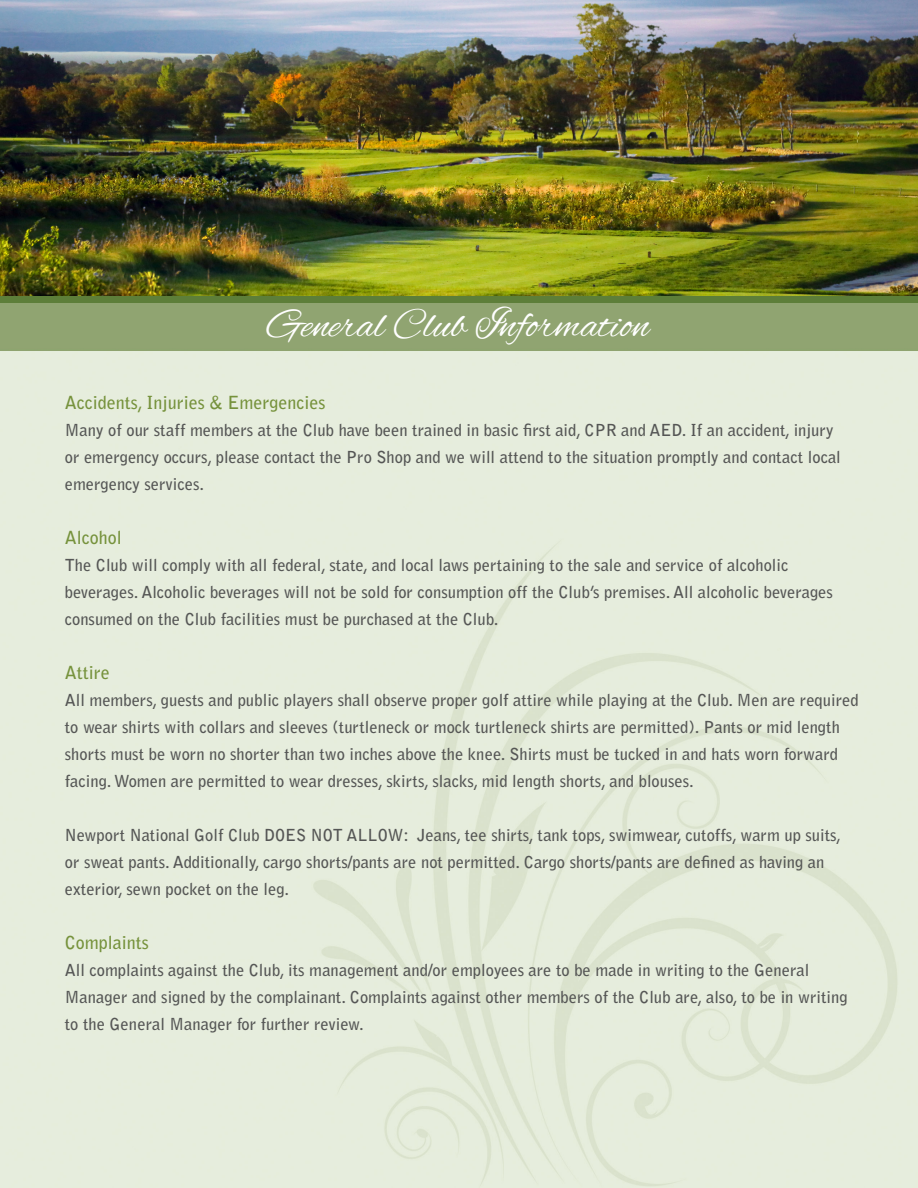
<style>
.page{position:relative;width:918px;height:1188px;background:#fff}
.page>*{position:absolute;margin:0;border:0;box-sizing:border-box;transform-origin:0 0}
.t1{font:42px "Alex Brush";color:#fff}
.t2{font:700 18px "Bell Gothic Std";color:#76923c}
.t3{font:700 16.5px/27px "Bell Gothic Std";color:#555655}
</style>
<div class="page">
<img style="left:0;top:303px;width:918px;height:885px">
<div style="left:0;top:296px;width:918px;height:7px;background:#5d7e39"></div>
<img style="left:0;top:0;width:918px;height:296px">
<p class="t1" style="left:267px;top:301px;width:383px">General Club Information</p>
<p class="t2" style="left:65px;top:391px;width:262px">Accidents, Injuries &amp; Emergencies</p>
<p class="t3" style="left:65px;top:416px;width:778px">Many of our staff members at the Club have been trained in basic first aid, CPR and AED. If an accident, injury or emergency occurs, please contact the Pro Shop and we will attend to the situation promptly and contact local emergency services.</p>
<p class="t2" style="left:65px;top:526px;width:59px">Alcohol</p>
<p class="t3" style="left:65px;top:551px;width:770px">The Club will comply with all federal, state, and local laws pertaining to the sale and service of alcoholic beverages. Alcoholic beverages will not be sold for consumption off the Club’s premises. All alcoholic beverages consumed on the Club facilities must be purchased at the Club.</p>
<p class="t2" style="left:65px;top:661px;width:46px">Attire</p>
<p class="t3" style="left:65px;top:686px;width:795px">All members, guests and public players shall observe proper golf attire while playing at the Club. Men are required to wear shirts with collars and sleeves (turtleneck or mock turtleneck shirts are permitted). Pants or mid length shorts must be worn no shorter than two inches above the knee. Shirts must be tucked in and hats worn forward facing. Women are permitted to wear dresses, skirts, slacks, mid length shorts, and blouses.</p>
<p class="t3" style="left:65px;top:821px;width:778px">Newport National Golf Club DOES NOT ALLOW: Jeans, tee shirts, tank tops, swimwear, cutoffs, warm up suits, or sweat pants. Additionally, cargo shorts/pants are not permitted. Cargo shorts/pants are defined as having an exterior, sewn pocket on the leg.</p>
<p class="t2" style="left:65px;top:931px;width:86px">Complaints</p>
<p class="t3" style="left:65px;top:956px;width:784px">All complaints against the Club, its management and/or employees are to be made in writing to the General<br>Manager and signed by the complainant. Complaints against other members of the Club are, also, to be in writing to the General Manager for further review.</p>
</div>
